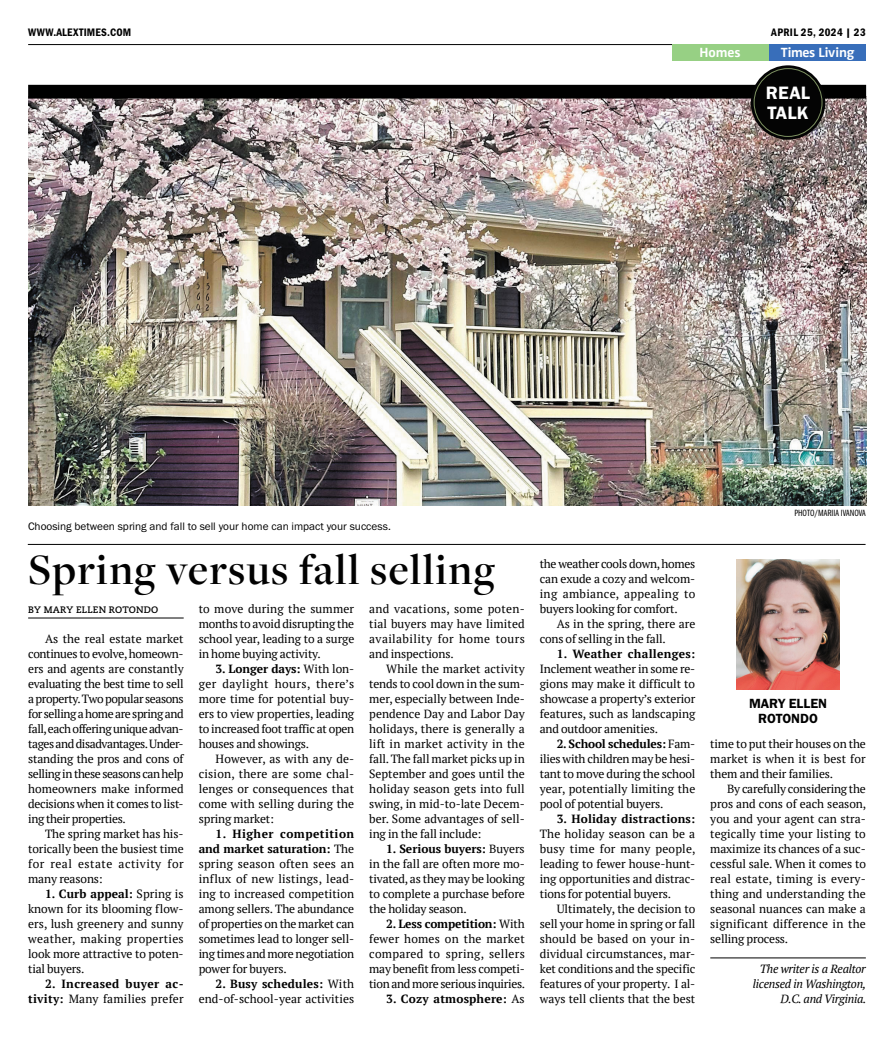
<style>
.page{position:relative;width:894px;height:1038px;background:#fff}
.page>*{position:absolute;margin:0;border:0;box-sizing:border-box;transform-origin:0 0}
.Headline{font:600 45px "Freight Disp Pro";letter-spacing:.03em;color:#020202}
.Article_Subhead{font:18.62px "Franklin Gothic URW Dem";letter-spacing:.005em;color:#fff}
.headshot_name{font:13.75px/15px "Franklin Gothic URW Dem";color:#000;text-align:center}
.Name{font:700 13.75px "Zwo Pro";letter-spacing:-.02em;color:#fff}
.Name-2{font:700 13.75px "Zwo Pro";color:#fff}
.Body_Copy__Serif__2{font:11.88px/15px "PT Serif";letter-spacing:-.01em;color:#000;text-align:justify}
.Body_Copy__Serif__2-2{font:700 11.88px/15px "PT Serif";letter-spacing:.03em;color:#000;text-align:right}
.email_tag{font:italic 11.88px/15px "PT Serif";letter-spacing:-.025em;color:#000;text-align:right}
.Captions{font:11.25px "Franklin Gothic URW Boo";color:#000}
.t1{font:11.25px "Franklin Gothic URW Con Dem";letter-spacing:.03em;color:#000}
.Photo_Credits{font:9.38px "Franklin Gothic URW Com Boo";color:#000}
.Author{font:700 9.38px "Caecilia LT Std";letter-spacing:.015em;color:#000}
.s1{font-weight:700}
.s2{font-weight:400}
</style>
<div class="page">
<hr style="left:28px;top:44px;width:837px;height:1px;background:#000">
<div style="left:769px;top:44px;width:96px;height:17px;background:#386eba"></div>
<hr style="left:28px;top:618px;width:155px;height:1px;background:#000">
<hr style="left:710px;top:958px;width:155px;height:1px;background:#000">
<img style="left:736px;top:559px;width:103px;height:130px">
<img style="left:28px;top:99px;width:837px;height:406px">
<hr style="left:28px;top:544px;width:837px;height:1px;background:#000">
<div style="left:671px;top:44px;width:96px;height:17px;background:#97d084"></div>
<div style="left:28px;top:85px;width:837px;height:14px;background:#000"></div>
<div style="left:750px;top:65px;width:74px;height:75px;background:#040404;border-radius:50%"></div>
<div style="left:753px;top:68px;width:69px;height:69px;border:1px solid #b3cf8b;border-radius:50%"></div>
<p class="t1" style="left:28px;top:24px;width:104px">WWW.ALEXTIMES.COM</p>
<p class="t1" style="left:770px;top:24px;width:96px">APRIL 25, 2024 | 23</p>
<p class="Name" style="left:780px;top:42px;width:75px">Times Living</p>
<p class="Name-2" style="left:699px;top:42px;width:43px">Homes</p>
<p class="Article_Subhead" style="left:765px;top:81px;width:46px">REAL</p>
<p class="Article_Subhead" style="left:767px;top:101px;width:42px">TALK</p>
<p class="Captions" style="left:28px;top:519px;width:364px">Choosing between spring and fall to sell your home can impact your success.</p>
<p class="Headline" style="left:28px;top:540px;width:468px">Spring versus fall selling</p>
<p class="Author" style="left:28px;top:604px;width:132px">BY MARY ELLEN ROTONDO</p>
<p class="Body_Copy__Serif__2" style="left:28px;top:631px;width:157px;text-indent:17px">As the real estate market continues to evolve, homeown&shy;ers and agents are constantly evaluating the best time to sell a property. Two popular seasons for selling a home are spring and fall, each offering unique advan&shy;tages and disadvantages. Under&shy;standing the pros and cons of selling in these seasons can help homeowners make informed decisions when it comes to list&shy;ing their properties.</p>
<p class="Body_Copy__Serif__2" style="left:28px;top:826px;width:157px;text-indent:17px">The spring market has his&shy;torically been the busiest time for real estate activity for many reasons:</p>
<p class="Body_Copy__Serif__2" style="left:28px;top:886px;width:157px;text-indent:17px"><span class="s1">1. Curb appeal:</span> Spring is known for its blooming flow&shy;ers, lush greenery and sunny weather, making properties look more attractive to poten&shy;tial buyers.</p>
<p class="Body_Copy__Serif__2-2" style="left:28px;top:976px;width:157px">2. Increased buyer ac&shy;tivity: <span class="s2">Many families prefer</span></p>
<p class="Body_Copy__Serif__2" style="left:198px;top:601px;width:157px">to move during the summer months to avoid disrupting the school year, leading to a surge in home buying activity.</p>
<p class="Body_Copy__Serif__2" style="left:198px;top:661px;width:157px;text-indent:17px"><span class="s1">3. Longer days:</span> With lon&shy;ger daylight hours, there’s more time for potential buy&shy;ers to view properties, leading to increased foot traffic at open houses and showings.</p>
<p class="Body_Copy__Serif__2" style="left:198px;top:751px;width:157px;text-indent:17px">However, as with any de&shy;cision, there are some chal&shy;lenges or consequences that come with selling during the spring market:</p>
<p class="Body_Copy__Serif__2" style="left:198px;top:826px;width:157px;text-indent:17px"><span class="s1">1. Higher competition and market saturation:</span> The spring season often sees an influx of new listings, lead&shy;ing to increased competition among sellers. The abundance of properties on the market can sometimes lead to longer sell&shy;ing times and more negotiation power for buyers.</p>
<p class="Body_Copy__Serif__2" style="left:198px;top:976px;width:157px;text-align:right"><span class="s1">2. Busy schedules:</span> With end-of-school-year activities</p>
<p class="Body_Copy__Serif__2" style="left:369px;top:601px;width:157px">and vacations, some poten&shy;tial buyers may have limited availability for home tours and inspections.</p>
<p class="Body_Copy__Serif__2" style="left:369px;top:661px;width:157px;text-indent:17px">While the market activity tends to cool down in the sum&shy;mer, especially between Inde&shy;pendence Day and Labor Day holidays, there is generally a lift in market activity in the fall. The fall market picks up in September and goes until the holiday season gets into full swing, in mid-to-late Decem&shy;ber. Some advantages of sell&shy;ing in the fall include:</p>
<p class="Body_Copy__Serif__2" style="left:369px;top:841px;width:157px;text-indent:17px"><span class="s1">1. Serious buyers:</span> Buyers in the fall are often more mo&shy;tivated, as they may be looking to complete a purchase before the holiday season.</p>
<p class="Body_Copy__Serif__2" style="left:369px;top:916px;width:157px;text-indent:17px"><span class="s1">2. Less competition:</span> With fewer homes on the market compared to spring, sellers may benefit from less competi&shy;tion and more serious inquiries.</p>
<p class="Body_Copy__Serif__2-2" style="left:386px;top:991px;width:140px">3. Cozy atmosphere: <span class="s2">As</span></p>
<p class="Body_Copy__Serif__2" style="left:539px;top:556px;width:157px">the weather cools down, homes can exude a cozy and welcom&shy;ing ambiance, appealing to buyers looking for comfort.</p>
<p class="Body_Copy__Serif__2" style="left:539px;top:616px;width:157px;text-indent:17px">As in the spring, there are cons of selling in the fall.</p>
<p class="Body_Copy__Serif__2" style="left:539px;top:646px;width:157px;text-indent:17px"><span class="s1">1. Weather challenges:<br></span>Inclement weather in some re&shy;gions may make it difficult to showcase a property’s exterior features, such as landscaping and outdoor amenities.</p>
<p class="Body_Copy__Serif__2" style="left:539px;top:736px;width:157px;text-indent:17px"><span class="s1">2. School schedules:</span> Fam&shy;ilies with children may be hesi&shy;tant to move during the school year, potentially limiting the pool of potential buyers.</p>
<p class="Body_Copy__Serif__2" style="left:539px;top:811px;width:157px;text-indent:17px"><span class="s1">3. Holiday distractions:<br></span>The holiday season can be a busy time for many people, leading to fewer house-hunt&shy;ing opportunities and distrac&shy;tions for potential buyers.</p>
<p class="Body_Copy__Serif__2" style="left:539px;top:901px;width:157px;text-indent:17px">Ultimately, the decision to sell your home in spring or fall should be based on your in&shy;dividual circumstances, mar&shy;ket conditions and the specific features of your property. I al&shy;ways tell clients that the best</p>
<p class="Photo_Credits" style="left:794px;top:507px;width:73px">PHOTO/MARIIA IVANOVA</p>
<p class="headshot_name" style="left:748px;top:696px;width:80px">MARY ELLEN<br>ROTONDO</p>
<p class="Body_Copy__Serif__2" style="left:710px;top:736px;width:157px">time to put their houses on the market is when it is best for them and their families.</p>
<p class="Body_Copy__Serif__2" style="left:710px;top:781px;width:157px;text-indent:17px">By carefully considering the pros and cons of each season, you and your agent can stra&shy;tegically time your listing to maximize its chances of a suc&shy;cessful sale. When it comes to real estate, timing is every&shy;thing and understanding the seasonal nuances can make a significant difference in the selling process.</p>
<p class="email_tag" style="left:752px;top:961px;width:115px">The writer is a Realtor licensed in Washington,<br>D.C. and Virginia.</p>
</div>
